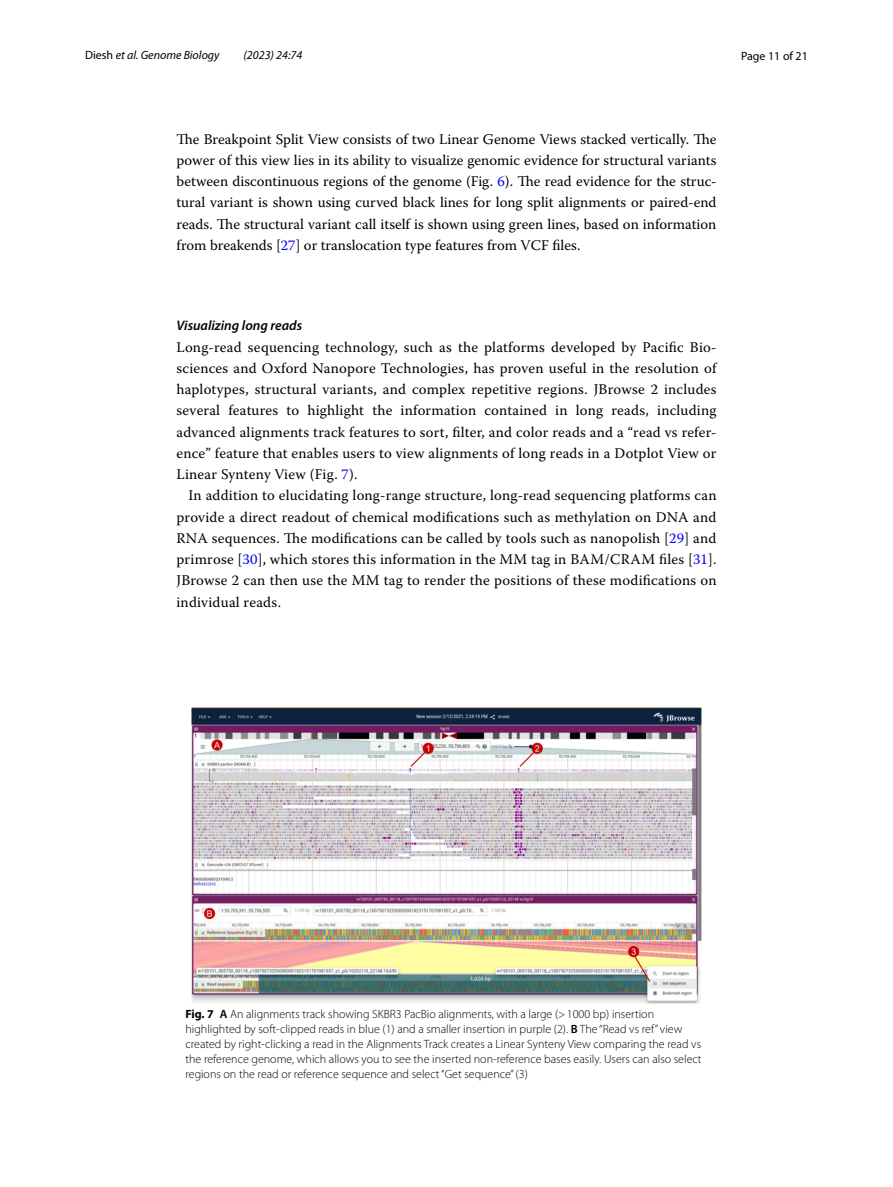
<style>
.page{position:relative;width:893px;height:1187px;background:#fff}
.page>*{position:absolute;margin:0;border:0;box-sizing:border-box;transform-origin:0 0}
.t1{font:14.7px/21.3px "Warnock Pro";letter-spacing:.015em;color:#000;text-align:justify}
.t2{font:italic 600 13.8px "Myriad Pro";color:#000}
.t3{font:300 12px/15px "Myriad Pro";color:#000}
.t4{font:italic 12px "Myriad Pro";color:#000}
.t5{font:12px "Myriad Pro";color:#000}
.s1{font-style:normal}
.s2{color:#00f}
.s3{font-weight:700}
.s4{font-weight:600}
</style>
<div class="page">
<img style="left:191px;top:707px;width:511px;height:296px">
<p class="t4" style="left:85px;top:48px;width:136px"><span class="s1">Diesh</span> et al. Genome Biology</p>
<p class="t4" style="left:244px;top:48px;width:60px">(2023) 24:74</p>
<p class="t5" style="left:741px;top:48px;width:68px">Page 11 of 21</p>
<p class="t1" style="left:176px;top:128px;width:542px">The Breakpoint Split View consists of two Linear Genome Views stacked vertically. The power of this view lies in its ability to visualize genomic evidence for structural variants between discontinuous regions of the genome (Fig. <span class="s2">6</span>). The read evidence for the struc&shy;tural variant is shown using curved black lines for long split alignments or paired-end reads. The structural variant call itself is shown using green lines, based on information from breakends [<span class="s2">27</span>] or translocation type features from VCF files.</p>
<p class="t2" style="left:176px;top:317px;width:127px">Visualizing long reads</p>
<p class="t1" style="left:176px;top:336px;width:542px">Long-read sequencing technology, such as the platforms developed by Pacific Bio&shy;sciences and Oxford Nanopore Technologies, has proven useful in the resolution of haplotypes, structural variants, and complex repetitive regions. JBrowse 2 includes several features to highlight the information contained in long reads, including advanced alignments track features to sort, filter, and color reads and a “read vs refer&shy;ence” feature that enables users to view alignments of long reads in a Dotplot View or Linear Synteny View (Fig. <span class="s2">7</span>).</p>
<p class="t1" style="left:176px;top:484px;width:542px;text-indent:12px">In addition to elucidating long-range structure, long-read sequencing platforms can provide a direct readout of chemical modifications such as methylation on DNA and RNA sequences. The modifications can be called by tools such as nanopolish [<span class="s2">29</span>] and primrose [<span class="s2">30</span>], which stores this information in the MM tag in BAM/CRAM files [<span class="s2">31</span>].<br>JBrowse 2 can then use the MM tag to render the positions of these modifications on individual reads.</p>
<p class="t3" style="left:185px;top:1006px;width:518px"><span class="s3">Fig. 7</span> <span class="s4">A</span> An alignments track showing SKBR3 PacBio alignments, with a large (&gt;1000 bp) insertion highlighted by soft-clipped reads in blue (1) and a smaller insertion in purple (2). <span class="s4">B</span> The “Read vs ref” view created by right-clicking a read in the Alignments Track creates a Linear Synteny View comparing the read vs the reference genome, which allows you to see the inserted non-reference bases easily. Users can also select regions on the read or reference sequence and select “Get sequence” (3)</p>
</div>
